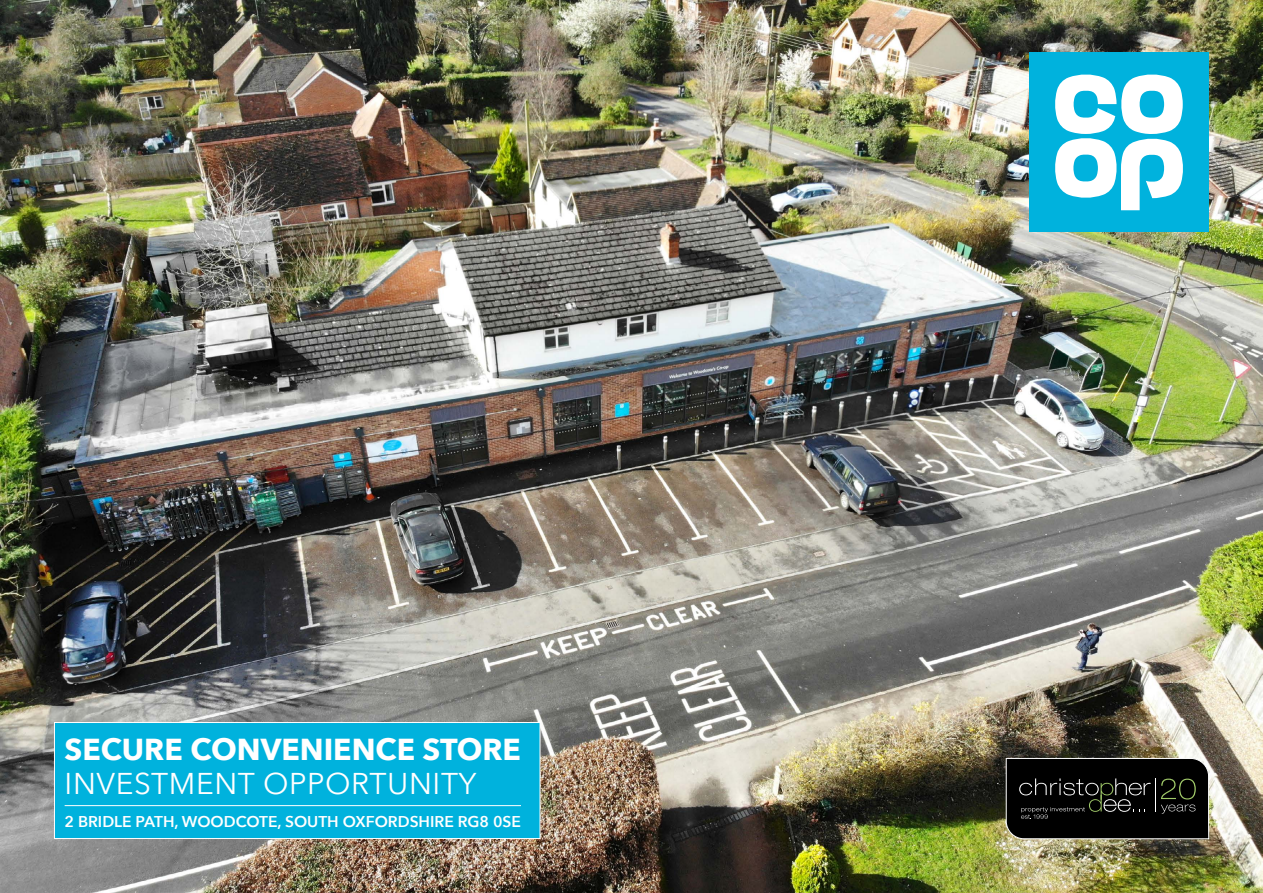
<style>
.page{position:relative;width:1263px;height:893px;background:#fff}
.page>*{position:absolute;margin:0;border:0;box-sizing:border-box;transform-origin:0 0}
.t1{font:700 30.3px "Avenir Next";color:#fff}
.t2{font:30px "Avenir Next";letter-spacing:.02em;color:#fff}
.t3{font:600 15.6px "Avenir Next";color:#fff}
</style>
<div class="page">
<img style="left:0;top:0;width:1263px;height:893px">
<svg style="left:1006px;top:758px;width:203px;height:81px;background:#141513"></svg>
<div style="left:1029px;top:52px;width:180px;height:180px;background:#00b2dd"></div>
<svg style="left:1055px;top:74px;width:128px;height:136px"></svg>
<div style="left:54px;top:722px;width:486px;height:117px;background:#00b2dd;border:1px solid #fff"></div>
<hr style="left:65px;top:805px;width:456px;height:1px;background:#fff">
<h1 class="t1" style="left:65px;top:723px;width:458px">SECURE CONVENIENCE STORE</h1>
<h2 class="t2" style="left:65px;top:758px;width:413px">INVESTMENT OPPORTUNITY</h2>
<p class="t3" style="left:65px;top:808px;width:458px">2 BRIDLE PATH, WOODCOTE, SOUTH OXFORDSHIRE RG8 0SE</p>
</div>
